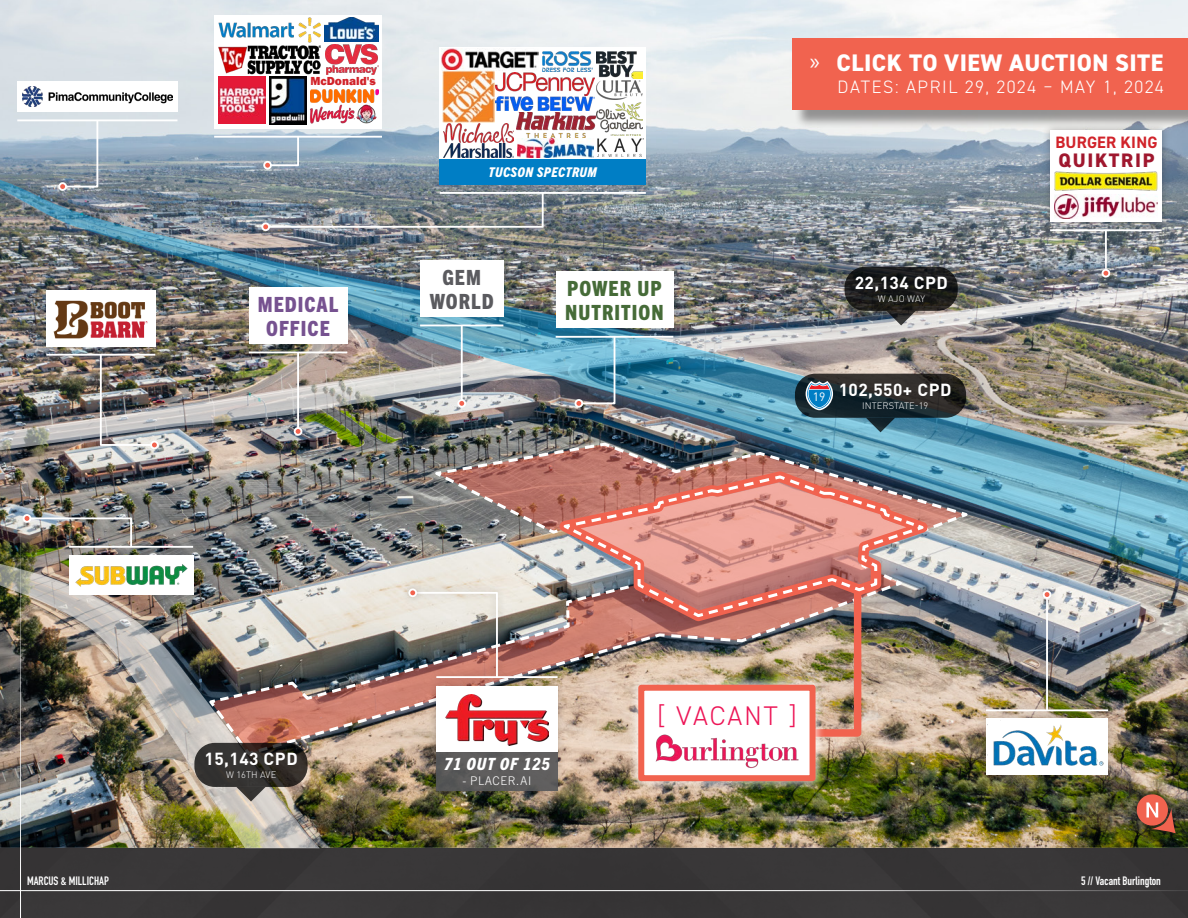
<style>
.page{position:relative;width:1188px;height:918px;background:#fff}
.page>*{position:absolute;margin:0;border:0;box-sizing:border-box;transform-origin:0 0}
.t1{font:300 27px "DIN2014";letter-spacing:.075em;color:#ed1556}
.t2{font:800 24px "DIN2014";letter-spacing:.02em;color:#fff}
.t3{font:800 condensed 21px "Trade Gothic Next LT Pro";letter-spacing:.05em;color:#466b38}
.t4{font:800 condensed 21px "Trade Gothic Next LT Pro";letter-spacing:.05em;color:#765290}
.t5{font:800 condensed 21px "Trade Gothic Next LT Pro";letter-spacing:.05em;color:#5b5b5f}
.t6{font:800 19.5px "DIN2014";letter-spacing:.085em;color:#9f172e}
.t7{font:300 18px "DIN2014";letter-spacing:.08em;color:#fff}
.Map-Street{font:700 17.25px "DIN Pro";letter-spacing:.025em;color:#fff}
.t8{font:italic 800 condensed 16.95px "Trade Gothic Next LT Pro";letter-spacing:.05em;color:#fff}
.t9{font:700 16.5px "DIN2014";letter-spacing:.01em;color:#d1232a}
.t10{font:italic 800 condensed 13.5px "Trade Gothic Next LT Pro";letter-spacing:.03em;color:#fff}
.t11{font:700 12px "DIN Condensed";color:#fff}
.t12{font:300 12px "Trade Gothic Next LT Pro";letter-spacing:.05em;color:#fff}
.t13{font:800 12px "Franklin Gothic";color:#d1232a}
.t14{font:12px "DIN Pro";color:#fff}
.Map-Street-2{font:300 9.3px "DIN Pro";letter-spacing:.01em;color:#fff}
.s1{font-family:"Myriad Pro";font-weight:400}
</style>
<div class="page">
<div style="left:0;top:848px;width:1188px;height:70px;background:#393738"></div>
<img style="left:0;top:0;width:1188px;height:848px">
<div style="left:794px;top:40px;width:394px;height:89px;background:#231f20;opacity:.45"></div>
<div style="left:792px;top:38px;width:396px;height:72px;background:#f1634f"></div>
<img style="left:320px;top:594px;width:656px;height:163px">
<img style="left:0;top:179px;width:1188px;height:415px">
<img style="left:0;top:562px;width:320px;height:286px">
<svg style="left:194px;top:743px;width:114px;height:44px;background:#322f2b"></svg>
<svg style="left:236px;top:787px;width:30px;height:15px"></svg>
<svg style="left:845px;top:267px;width:113px;height:44px;background:#1c1c1b"></svg>
<svg style="left:887px;top:311px;width:29px;height:14px"></svg>
<svg style="left:795px;top:374px;width:171px;height:44px;background:#23282a"></svg>
<svg style="left:866px;top:418px;width:29px;height:14px"></svg>
<svg style="left:803px;top:377px;width:33px;height:36px"></svg>
<div style="left:628px;top:675px;width:198px;height:117px;background:#fff;opacity:.75"></div>
<div style="left:641px;top:688px;width:172px;height:90px;background:#fff"></div>
<img style="left:655px;top:740px;width:143px;height:29px">
<div style="left:638px;top:685px;width:178px;height:96px;border:6px solid #f1634f"></div>
<div style="left:1129px;top:786px;width:54px;height:55px;background:#231f20;opacity:.8"></div>
<svg style="left:1135px;top:793px;width:41px;height:40px;background:#aa604b"></svg>
<div style="left:406px;top:584px;width:160px;height:215px;background:#231f20;opacity:.25"></div>
<div style="left:436px;top:752px;width:122px;height:39px;background:#5e5d5d"></div>
<div style="left:436px;top:686px;width:122px;height:66px;background:#fff"></div>
<img style="left:457px;top:740px;width:88px;height:6px">
<img style="left:311px;top:443px;width:652px;height:297px">
<div style="left:401px;top:581px;width:23px;height:24px;background:#231f20;opacity:.25"></div>
<div style="left:409px;top:589px;width:7px;height:7px;background:#f1634f;border-radius:50%"></div>
<div style="left:408px;top:589px;width:9px;height:8px;border:2px solid #fff;border-radius:50%"></div>
<div style="left:976px;top:586px;width:142px;height:199px;background:#231f20;opacity:.25"></div>
<img style="left:988px;top:719px;width:120px;height:56px">
<hr style="left:986px;top:709px;width:122px;height:2px;background:#fff">
<hr style="left:1046px;top:595px;width:2px;height:115px;background:#fff">
<div style="left:420px;top:260px;width:83px;height:57px;background:#fff"></div>
<hr style="left:420px;top:325px;width:83px;height:1px;background:#fff">
<hr style="left:461px;top:325px;width:2px;height:78px;background:#fff">
<div style="left:458px;top:400px;width:7px;height:7px;background:#f1634f;border-radius:50%"></div>
<div style="left:457px;top:399px;width:9px;height:9px;border:2px solid #fff;border-radius:50%"></div>
<div style="left:556px;top:272px;width:117px;height:56px;background:#fff"></div>
<hr style="left:556px;top:336px;width:117px;height:2px;background:#fff">
<svg style="left:577px;top:335px;width:39px;height:70px;background:#6296ae"></svg>
<div style="left:575px;top:400px;width:7px;height:7px;background:#f1634f;border-radius:50%"></div>
<div style="left:575px;top:399px;width:8px;height:9px;border:2px solid #fff;border-radius:50%"></div>
<div style="left:1034px;top:581px;width:27px;height:27px;background:#231f20;opacity:.25"></div>
<div style="left:1044px;top:591px;width:6px;height:7px;background:#f1634f;border-radius:50%"></div>
<div style="left:1043px;top:590px;width:8px;height:9px;border:2px solid #fff;border-radius:50%"></div>
<div style="left:249px;top:287px;width:98px;height:57px;background:#fff"></div>
<hr style="left:249px;top:352px;width:98px;height:1px;background:#fff">
<hr style="left:297px;top:352px;width:2px;height:80px;background:#fff">
<img style="left:46px;top:290px;width:109px;height:56px">
<hr style="left:46px;top:354px;width:109px;height:2px;background:#fff">
<img style="left:99px;top:353px;width:58px;height:94px">
<div style="left:69px;top:555px;width:124px;height:40px;background:#fff"></div>
<img style="left:75px;top:564px;width:113px;height:23px">
<hr style="left:69px;top:546px;width:124px;height:2px;background:#fff">
<img style="left:24px;top:517px;width:109px;height:32px">
<div style="left:151px;top:442px;width:7px;height:6px;background:#f1634f;border-radius:50%"></div>
<div style="left:150px;top:441px;width:9px;height:8px;border:2px solid #fff;border-radius:50%"></div>
<div style="left:24px;top:515px;width:6px;height:7px;background:#f1634f;border-radius:50%"></div>
<div style="left:23px;top:514px;width:8px;height:9px;border:2px solid #fff;border-radius:50%"></div>
<div style="left:295px;top:428px;width:6px;height:7px;background:#f1634f;border-radius:50%"></div>
<div style="left:294px;top:427px;width:8px;height:9px;border:2px solid #fff;border-radius:50%"></div>
<div style="left:1042px;top:122px;width:128px;height:159px;background:#231f20;opacity:.35"></div>
<hr style="left:1050px;top:229px;width:112px;height:2px;background:#fff">
<hr style="left:1105px;top:230px;width:2px;height:43px;background:#fff">
<div style="left:1050px;top:130px;width:112px;height:92px;background:#fff"></div>
<img style="left:1055px;top:171px;width:103px;height:19px">
<img style="left:1055px;top:194px;width:103px;height:24px">
<div style="left:1094px;top:261px;width:24px;height:24px;background:#231f20;opacity:.35"></div>
<div style="left:1103px;top:270px;width:6px;height:7px;background:#f1634f;border-radius:50%"></div>
<div style="left:1102px;top:269px;width:8px;height:9px;border:2px solid #fff;border-radius:50%"></div>
<hr style="left:440px;top:192px;width:206px;height:2px;background:#fff">
<hr style="left:214px;top:136px;width:168px;height:2px;background:#fff">
<svg style="left:266px;top:135px;width:34px;height:32px"></svg>
<img style="left:264px;top:191px;width:281px;height:38px">
<svg style="left:440px;top:48px;width:206px;height:111px"></svg>
<img style="left:442px;top:49px;width:97px;height:22px">
<img style="left:518px;top:138px;width:76px;height:19px">
<img style="left:444px;top:144px;width:70px;height:13px">
<img style="left:444px;top:123px;width:70px;height:19px">
<img style="left:542px;top:52px;width:51px;height:19px">
<img style="left:442px;top:70px;width:52px;height:53px">
<img style="left:596px;top:52px;width:46px;height:26px">
<img style="left:596px;top:102px;width:46px;height:34px">
<img style="left:596px;top:81px;width:46px;height:18px">
<img style="left:598px;top:138px;width:46px;height:18px">
<img style="left:516px;top:112px;width:79px;height:25px">
<img style="left:495px;top:73px;width:99px;height:37px">
<div style="left:440px;top:159px;width:206px;height:26px;background:#007ec5"></div>
<div style="left:262px;top:223px;width:7px;height:7px;background:#f1634f;border-radius:50%"></div>
<div style="left:261px;top:222px;width:9px;height:9px;border:2px solid #fff;border-radius:50%"></div>
<div style="left:17px;top:81px;width:161px;height:31px;background:#fff"></div>
<img style="left:23px;top:86px;width:149px;height:21px">
<hr style="left:17px;top:119px;width:161px;height:2px;background:#fff">
<div style="left:214px;top:15px;width:168px;height:113px;background:#fff"></div>
<img style="left:218px;top:17px;width:103px;height:26px">
<img style="left:324px;top:17px;width:54px;height:24px">
<img style="left:325px;top:44px;width:53px;height:30px">
<img style="left:218px;top:77px;width:47px;height:47px">
<img style="left:309px;top:102px;width:68px;height:22px">
<img style="left:218px;top:45px;width:103px;height:29px">
<img style="left:269px;top:77px;width:37px;height:47px">
<img style="left:310px;top:90px;width:68px;height:12px">
<svg style="left:61px;top:119px;width:38px;height:69px;background:#a9b8c4"></svg>
<div style="left:59px;top:183px;width:7px;height:7px;background:#f1634f;border-radius:50%"></div>
<div style="left:58px;top:182px;width:9px;height:9px;border:2px solid #fff;border-radius:50%"></div>
<div style="left:264px;top:162px;width:7px;height:7px;background:#f1634f;border-radius:50%"></div>
<div style="left:263px;top:161px;width:9px;height:9px;border:2px solid #fff;border-radius:50%"></div>
<hr style="left:0;top:890px;width:1188px;height:1px;background:#fff">
<hr style="left:20px;top:486px;width:1px;height:432px;background:#fff">
<p class="t13" style="left:310px;top:73px;width:67px">McDonald's</p>
<p class="t4" style="left:258px;top:290px;width:82px">MEDICAL</p>
<p class="t4" style="left:266px;top:314px;width:65px">OFFICE</p>
<p class="t10" style="left:489px;top:163px;width:110px">TUCSON SPECTRUM</p>
<p class="t5" style="left:442px;top:263px;width:40px">GEM</p>
<p class="t5" style="left:430px;top:287px;width:66px">WORLD</p>
<p class="t3" style="left:567px;top:274px;width:96px">POWER UP</p>
<p class="t3" style="left:565px;top:298px;width:100px">NUTRITION</p>
<p class="t2" style="left:810px;top:47px;width:355px"><span class="s1">»</span> CLICK TO VIEW AUCTION SITE</p>
<p class="t7" style="left:838px;top:76px;width:328px">DATES: APRIL 29, 2024 – MAY 1, 2024</p>
<p class="Map-Street" style="left:855px;top:271px;width:95px">22,134 CPD</p>
<p class="Map-Street-2" style="left:878px;top:293px;width:49px">W AJO WAY</p>
<p class="t14" style="left:813px;top:389px;width:14px">19</p>
<p class="Map-Street" style="left:839px;top:378px;width:114px">102,550+ CPD</p>
<p class="Map-Street-2" style="left:862px;top:399px;width:68px">INTERSTATE-19</p>
<p class="t9" style="left:1055px;top:131px;width:104px">BURGER KING</p>
<p class="t6" style="left:1059px;top:147px;width:97px">QUIKTRIP</p>
<p class="Map-Street" style="left:205px;top:747px;width:95px">15,143 CPD</p>
<p class="Map-Street-2" style="left:226px;top:769px;width:52px">W 16TH AVE</p>
<p class="t8" style="left:444px;top:752px;width:107px">71 OUT OF 125</p>
<p class="t12" style="left:462px;top:772px;width:70px">- PLACER.AI</p>
<p class="t1" style="left:657px;top:699px;width:141px">[ VACANT ]</p>
<p class="t11" style="left:27px;top:873px;width:83px">MARCUS &amp; MILLICHAP</p>
<p class="t11" style="left:1081px;top:873px;width:81px">5 // Vacant Burlington</p>
</div>
